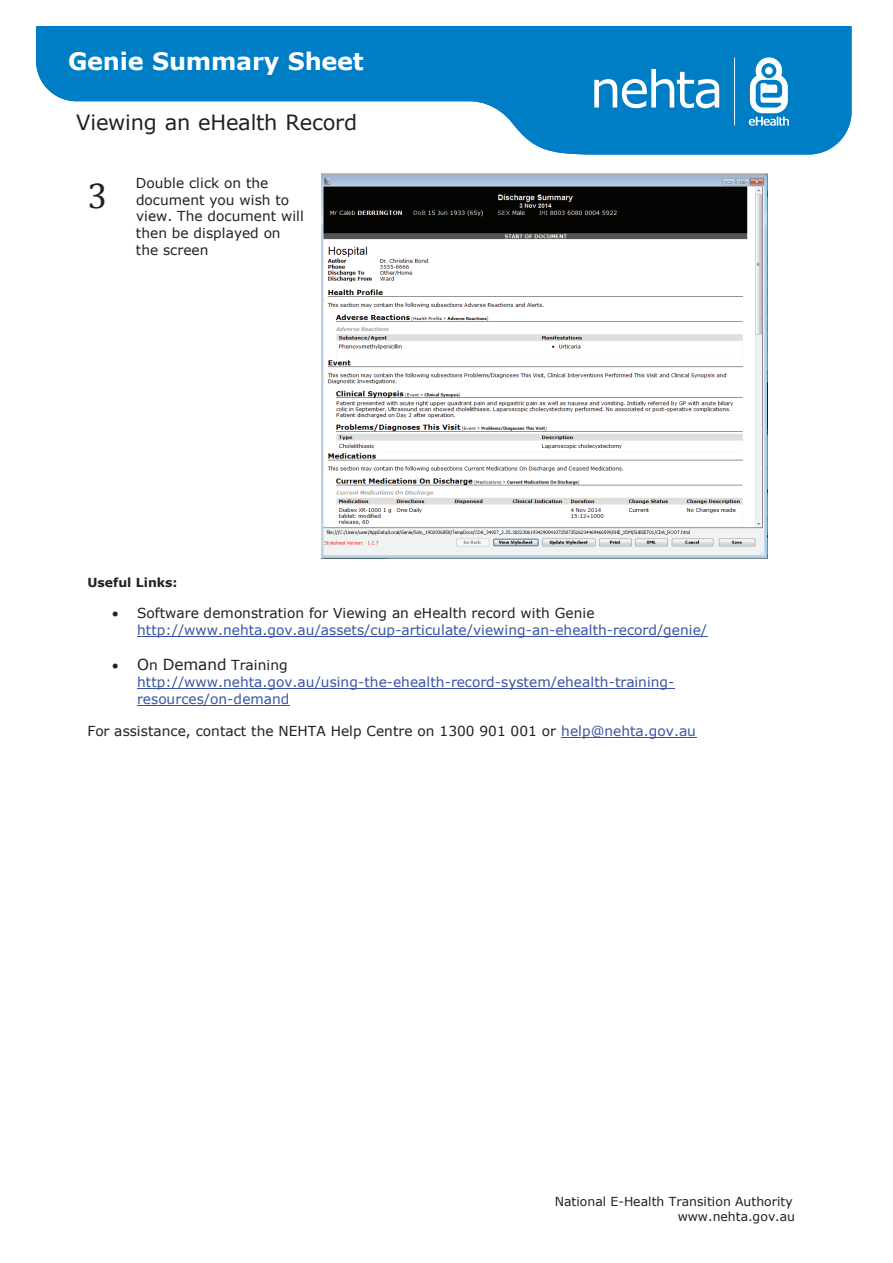
<style>
.page{position:relative;width:893px;height:1263px;background:#fff}
.page>*{position:absolute;margin:0;border:0;box-sizing:border-box;transform-origin:0 0}
.t1{font:36px "Cambria";color:#231f20}
.t2{font:700 24px "Verdana";letter-spacing:-.01em;color:#fff}
.t3{font:21px "Verdana";letter-spacing:-.01em;color:#231f20}
.t4{font:19.35px "Verdana";color:#231f20}
.t5{font:13.8px/17.1px "Verdana";color:#3853a3}
.t6{font:13.8px/16.8px "Verdana";color:#231f20}
.t7{font:12.45px/15px "Verdana";color:#231f20;text-align:right}
.t8{font:700 12.45px "Verdana";color:#231f20}
.s1{color:#231f20}
.s2{font-size:15.3px;color:#231f20}
.s3{color:#3853a3}
</style>
<div class="page">
<svg style="left:36px;top:27px;width:815px;height:127px;fill:#007ec5"></svg>
<svg style="left:594px;top:57px;width:195px;height:69px"></svg>
<hr style="left:137px;top:636px;width:570px;height:1px;background:#3853a3">
<hr style="left:137px;top:688px;width:537px;height:1px;background:#3853a3">
<hr style="left:137px;top:705px;width:153px;height:1px;background:#3853a3">
<hr style="left:561px;top:737px;width:135px;height:1px;background:#3853a3">
<img style="left:322px;top:174px;width:445px;height:384px">
<h2 class="t2" style="left:68px;top:46px;width:297px">Genie Summary Sheet</h2>
<h3 class="t4" style="left:72px;top:107px;width:221px">Genie Summary Sheet</h3>
<h3 class="t3" style="left:76px;top:109px;width:282px">Viewing an eHealth Record</h3>
<h1 class="t1" style="left:87px;top:175px;width:21px">3</h1>
<p class="t6" style="left:136px;top:174px;width:169px">Double click on the document you wish to view. The document will then be displayed on the screen</p>
<p class="t8" style="left:87px;top:573px;width:92px">Useful Links:</p>
<p class="t5" style="left:137px;top:605px;width:571px;text-indent:-25px"><span class="s1">• Software demonstration for Viewing an eHealth record with Genie </span>http://www.nehta.gov.au/assets/cup-articulate/viewing-an-ehealth-record/genie/</p>
<p class="t5" style="left:137px;top:656px;width:539px;text-indent:-25px"><span class="s1">•</span> <span class="s2">O</span><span class="s1">n</span> <span class="s2">Demand</span> <span class="s1">Training </span>http://www.nehta.gov.au/using-the-ehealth-record-system/ehealth-training&shy;resources/on-demand</p>
<p class="t6" style="left:87px;top:722px;width:610px">For assistance, contact the NEHTA Help Centre on 1300 901 001 or <span class="s3">help@nehta.gov.au</span></p>
<p class="t7" style="left:555px;top:1194px;width:242px">National E-Health Transition Authority www.nehta.gov.au</p>
</div>
